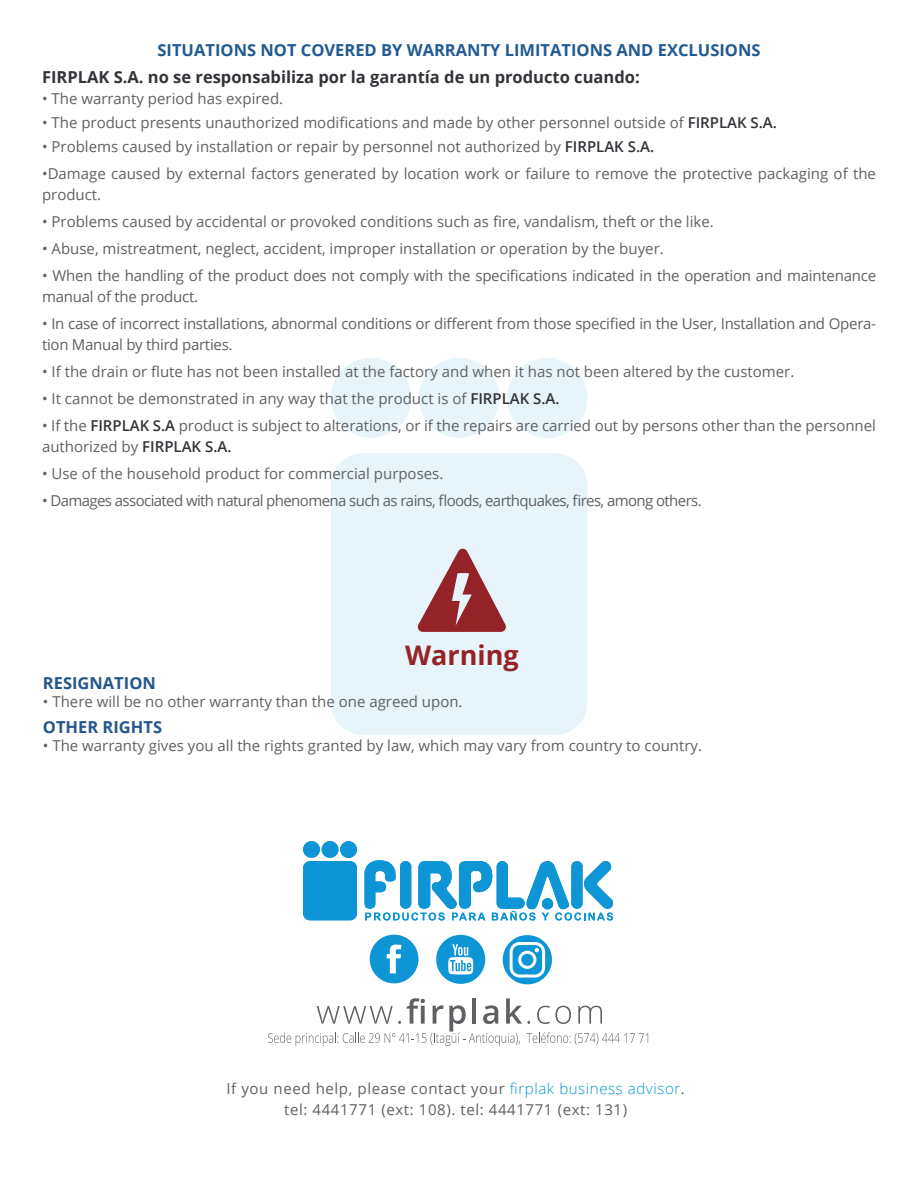
<style>
.page{position:relative;width:918px;height:1188px;background:#fff}
.page>*{position:absolute;margin:0;border:0;box-sizing:border-box;transform-origin:0 0}
.t1{font:700 27px "Open Sans";color:#942327}
.t2{font:700 16.5px "Open Sans";color:#343238}
.t3{font:700 16.5px "Open Sans";color:#215a92}
.t4{font:700 16.5px "Open Sans";color:#23578b}
.t5{font:15px/21px "Open Sans";color:#5f6063}
.t6{font:15px/21px "Open Sans";letter-spacing:-.02em;color:#5f6063}
.t7{font:15px "Open Sans";color:#5f6062}
.t8{font:15px/21px "Open Sans";letter-spacing:.04em;color:#5f6063;text-align:center}
.t9{font:15px "Open Sans";letter-spacing:-.04em;color:#5f6063}
.s1{font-weight:600;color:#343238}
.s2{font-weight:300;color:#009ad1}
</style>
<div class="page">
<div style="left:331px;top:453px;width:256px;height:282px;background:#e7f4fa;border-radius:33px"></div>
<div style="left:331px;top:358px;width:80px;height:80px;background:#e7f4fa;border-radius:50%"></div>
<div style="left:419px;top:358px;width:80px;height:80px;background:#e7f4fa;border-radius:50%"></div>
<div style="left:507px;top:358px;width:80px;height:80px;background:#e7f4fa;border-radius:50%"></div>
<svg style="left:417px;top:548px;width:89px;height:84px"></svg>
<svg style="left:503px;top:935px;width:49px;height:49px"></svg>
<svg style="left:268px;top:998px;width:380px;height:48px"></svg>
<div style="left:436px;top:935px;width:49px;height:49px;background:#0e95d5;border-radius:24px"></div>
<svg style="left:448px;top:944px;width:25px;height:30px"></svg>
<svg style="left:370px;top:935px;width:48px;height:48px"></svg>
<div style="left:303px;top:841px;width:17px;height:17px;background:#0e95d5;border-radius:50%"></div>
<div style="left:322px;top:841px;width:16px;height:17px;background:#0e95d5;border-radius:50%"></div>
<div style="left:340px;top:841px;width:17px;height:17px;background:#0e95d5;border-radius:50%"></div>
<div style="left:303px;top:861px;width:54px;height:59px;background:#0e95d5;border-radius:7px"></div>
<svg style="left:364px;top:860px;width:250px;height:60px"></svg>
<p class="t3" style="left:158px;top:38px;width:604px">SITUATIONS NOT COVERED BY WARRANTY LIMITATIONS AND EXCLUSIONS</p>
<p class="t2" style="left:42px;top:65px;width:599px">FIRPLAK S.A. no se responsabiliza por la garantía de un producto cuando:</p>
<p class="t5" style="left:42px;top:88px;width:243px">• The warranty period has expired.</p>
<p class="t5" style="left:42px;top:112px;width:736px">• The product presents unauthorized modifications and made by other personnel outside of <span class="s1">FIRPLAK S.A.</span></p>
<p class="t5" style="left:42px;top:136px;width:614px">• Problems caused by installation or repair by personnel not authorized by <span class="s1">FIRPLAK S.A.</span></p>
<p class="t5" style="left:42px;top:163px;width:836px">•Damage caused by external factors generated by location work or failure to remove the protective packaging of the product.</p>
<p class="t5" style="left:42px;top:211px;width:673px">• Problems caused by accidental or provoked conditions such as fire, vandalism, theft or the like.</p>
<p class="t5" style="left:42px;top:238px;width:623px">• Abuse, mistreatment, neglect, accident, improper installation or operation by the buyer.</p>
<p class="t5" style="left:42px;top:265px;width:836px">• When the handling of the product does not comply with the specifications indicated in the operation and maintenance manual of the product.</p>
<p class="t6" style="left:42px;top:313px;width:836px">• In case of incorrect installations, abnormal conditions or different from those specified in the User, Installation and Opera&shy;tion Manual by third parties.</p>
<p class="t5" style="left:42px;top:361px;width:754px">• If the drain or flute has not been installed at the factory and when it has not been altered by the customer.</p>
<p class="t5" style="left:42px;top:388px;width:519px">• It cannot be demonstrated in any way that the product is of <span class="s1">FIRPLAK S.A.</span></p>
<p class="t5" style="left:42px;top:415px;width:835px">• If the <span class="s1">FIRPLAK S.A</span> product is subject to alterations, or if the repairs are carried out by persons other than the personnel authorized by <span class="s1">FIRPLAK S.A.</span></p>
<p class="t5" style="left:42px;top:463px;width:403px">• Use of the household product for commercial purposes.</p>
<p class="t9" style="left:42px;top:490px;width:661px">• Damages associated with natural phenomena such as rains, floods, earthquakes, fires, among others.</p>
<h1 class="t1" style="left:405px;top:637px;width:115px">Warning</h1>
<p class="t4" style="left:43px;top:672px;width:114px">RESIGNATION</p>
<p class="t7" style="left:43px;top:692px;width:421px">• There will be no other warranty than the one agreed upon.</p>
<p class="t4" style="left:43px;top:715px;width:121px">OTHER RIGHTS</p>
<p class="t7" style="left:43px;top:735px;width:661px">• The warranty gives you all the rights granted by law, which may vary from country to country.</p>
<p class="t8" style="left:227px;top:1078px;width:460px">If you need help, please contact your <span class="s2">firplak business advisor</span>. tel: 4441771 (ext: 108). tel: 4441771 (ext: 131)</p>
</div>
